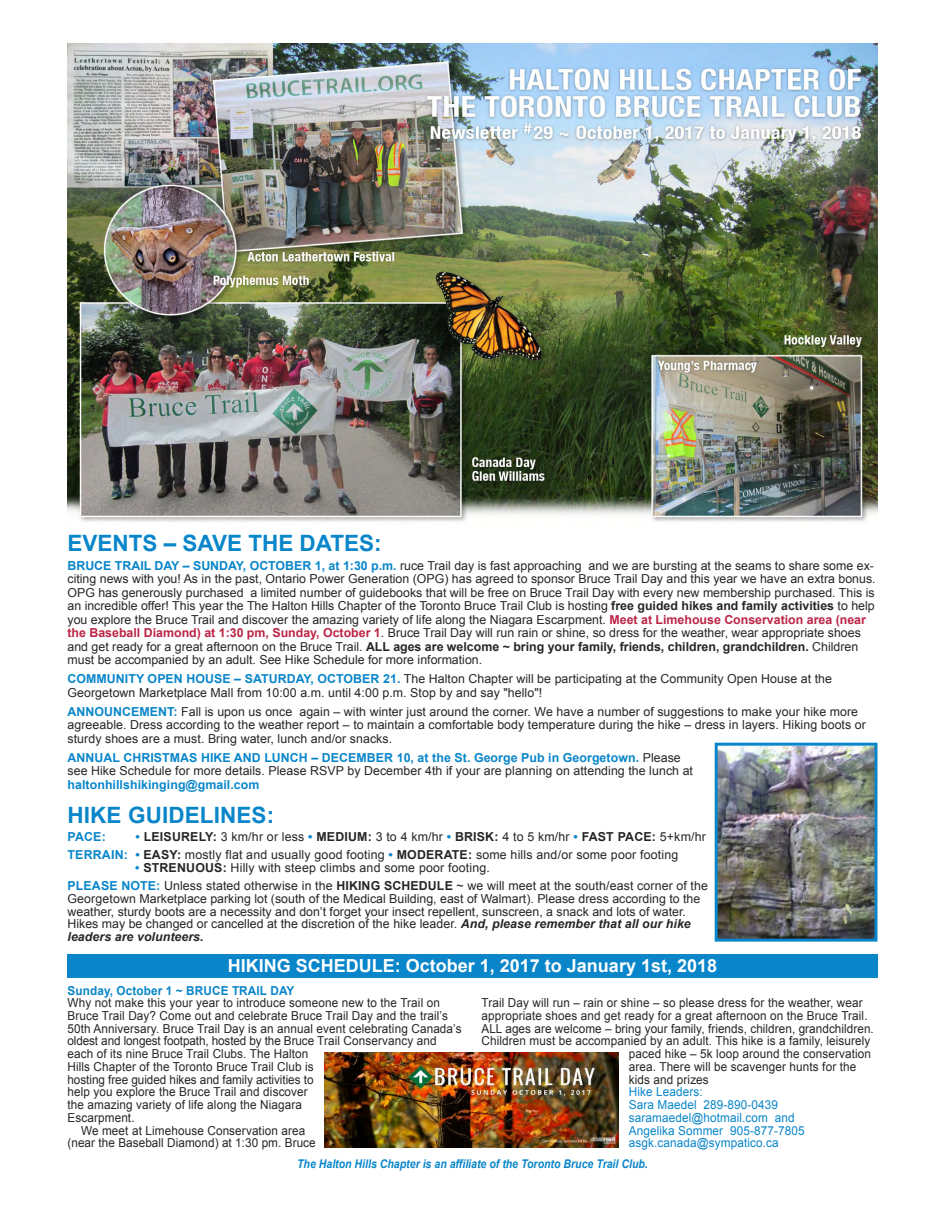
<style>
.page{position:relative;width:945px;height:1215px;background:#fff}
.page>*{position:absolute;margin:0;border:0;box-sizing:border-box;transform-origin:0 0}
.t1{font:700 22.5px "Arial";color:#0986ca}
.t2{font:700 18px "Arial";color:#fff}
.t3{font:12.3px/13.5px "Arial";letter-spacing:.005em;color:#272627}
.t4{font:12.3px "Arial";letter-spacing:.005em;color:#272627;scale:.95 1}
.t5{font:12.3px/12.8px "Arial";letter-spacing:.01em;color:#0986ca;scale:.95 1}
.t6{font:700 12.3px "Arial";letter-spacing:.005em;color:#0986ca}
.t7{font:700 12.3px "Arial";letter-spacing:.005em;color:#0986ca;scale:.95 1}
.t8{font:italic 700 12px "Arial";color:#0986ca;scale:.88 1}
.s1{font-weight:700;color:#0986ca}
.s2{font-weight:700}
.s3{font-weight:700;color:#bb2546}
.s4{font-weight:700;font-style:italic}
</style>
<div class="page">
<img style="left:68px;top:44px;width:810px;height:478px">
<img style="left:719px;top:747px;width:155px;height:191px">
<div style="left:715px;top:743px;width:163px;height:199px;border:3px solid #0986ca"></div>
<div style="left:324px;top:1049px;width:294px;height:99px;background:linear-gradient(to right,#fff,#fff)"></div>
<img style="left:324px;top:1053px;width:294px;height:95px">
<div style="left:68px;top:954px;width:810px;height:23px;background:#0986ca"></div>
<h1 class="t1" style="left:68px;top:531px;width:316px">EVENTS – SAVE THE DATES:</h1>
<p class="t3" style="left:68px;top:559px;width:810px"><span class="s1">BRUCE TRAIL DAY – SUNDAY, OCTOBER 1, at 1:30 p.m.</span> ruce Trail day is fast approaching and we are bursting at the seams to share some ex&shy;citing news with you! As in the past, Ontario Power Generation (OPG) has agreed to sponsor Bruce Trail Day and this year we have an extra bonus.<br>OPG has generously purchased a limited number of guidebooks that will be free on Bruce Trail Day with every new membership purchased. This is an incredible offer! This year the The Halton Hills Chapter of the Toronto Bruce Trail Club is hosting <span class="s2">free guided hikes and family activities</span> to help you explore the Bruce Trail and discover the amazing variety of life along the Niagara Escarpment. <span class="s3">Meet at Limehouse Conservation area (near the Baseball Diamond) at 1:30 pm, Sunday, October 1</span>. Bruce Trail Day will run rain or shine, so dress for the weather, wear appropriate shoes and get ready for a great afternoon on the Bruce Trail. <span class="s2">ALL ages are welcome ~ bring your family, friends, children, grandchildren.</span> Children must be accompanied by an adult. See Hike Schedule for more information.</p>
<p class="t3" style="left:68px;top:672px;width:766px"><span class="s1">COMMUNITY OPEN HOUSE – SATURDAY, OCTOBER 21.</span> The Halton Chapter will be participating at the Community Open House at the<br>Georgetown Marketplace Mall from 10:00 a.m. until 4:00 p.m. Stop by and say "hello"!</p>
<p class="t3" style="left:68px;top:705px;width:800px"><span class="s1">ANNOUNCEMENT:</span> Fall is upon us once again – with winter just around the corner. We have a number of suggestions to make your hike more agreeable. Dress according to the weather report – to maintain a comfortable body temperature during the hike – dress in layers. Hiking boots or sturdy shoes are a must. Bring water, lunch and/or snacks.</p>
<p class="t3" style="left:68px;top:751px;width:627px"><span class="s1">ANNUAL CHRISTMAS HIKE AND LUNCH – DECEMBER 10, at the St. George Pub in Georgetown.</span> Please see Hike Schedule for more details. Please RSVP by December 4th if your are planning on attending the lunch at</p>
<p class="t6" style="left:68px;top:777px;width:193px">haltonhillshikinging@gmail.com</p>
<h1 class="t1" style="left:68px;top:803px;width:208px">HIKE GUIDELINES:</h1>
<p class="t6" style="left:68px;top:830px;width:40px">PACE:</p>
<p class="t3" style="left:68px;top:828px;width:640px;line-height:18.1px;text-indent:68px"><span class="s1">•</span> <span class="s2">LEISURELY:</span> 3 km/hr or less <span class="s1">•</span> <span class="s2">MEDIUM:</span> 3 to 4 km/hr <span class="s1">•</span> <span class="s2">BRISK:</span> 4 to 5 km/hr <span class="s1">•</span> <span class="s2">FAST PACE:</span> 5+km/hr<br><span class="s1">TERRAIN: •</span> <span class="s2">EASY:</span> mostly flat and usually good footing <span class="s1">•</span> <span class="s2">MODERATE:</span> some hills and/or some poor footing</p>
<p class="t3" style="left:68px;top:859px;width:642px;line-height:18.1px;text-indent:68px"><span class="s1">•</span> <span class="s2">STRENUOUS:</span> Hilly with steep climbs and some poor footing.<br><span class="s1">PLEASE NOTE:</span> Unless stated otherwise in the <span class="s2">HIKING SCHEDULE</span> ~ we will meet at the south/east corner of the</p>
<p class="t3" style="left:68px;top:892px;width:634px;line-height:12.8px">Georgetown Marketplace parking lot (south of the Medical Building, east of Walmart). Please dress according to the weather, sturdy boots are a necessity and don’t forget your insect repellent, sunscreen, a snack and lots of water.<br>Hikes may be changed or cancelled at the discretion of the hike leader. <span class="s4">And, please remember that all our hike leaders are volunteers.</span></p>
<h2 class="t2" style="left:228px;top:956px;width:491px">HIKING SCHEDULE: October 1, 2017 to January 1st, 2018</h2>
<p class="t7" style="left:68px;top:983px;width:240px">Sunday, October 1 ~ BRUCE TRAIL DAY</p>
<p class="t4" style="left:68px;top:996px;width:394px">Why not make this your year to introduce someone new to the Trail on</p>
<p class="t4" style="left:67px;top:1009px;width:402px">Bruce Trail Day? Come out and celebrate Bruce Trail Day and the trail’s</p>
<p class="t4" style="left:67px;top:1022px;width:416px">50th Anniversary. Bruce Trail Day is an annual event celebrating Canada’s</p>
<p class="t4" style="left:67px;top:1034px;width:390px">oldest and longest footpath, hosted by the Bruce Trail Conservancy and</p>
<p class="t4" style="left:67px;top:1047px;width:255px">each of its nine Bruce Trail Clubs. The Halton</p>
<p class="t4" style="left:67px;top:1060px;width:261px">Hills Chapter of the Toronto Bruce Trail Club is</p>
<p class="t4" style="left:67px;top:1073px;width:261px">hosting free guided hikes and family activities to</p>
<p class="t4" style="left:67px;top:1085px;width:255px">help you explore the Bruce Trail and discover</p>
<p class="t4" style="left:67px;top:1098px;width:248px">the amazing variety of life along the Niagara</p>
<p class="t4" style="left:67px;top:1111px;width:72px">Escarpment.</p>
<p class="t4" style="left:81px;top:1124px;width:238px">We meet at Limehouse Conservation area</p>
<p class="t4" style="left:67px;top:1136px;width:263px">(near the Baseball Diamond) at 1:30 pm. Bruce</p>
<p class="t4" style="left:481px;top:996px;width:403px">Trail Day will run – rain or shine – so please dress for the weather, wear</p>
<p class="t4" style="left:481px;top:1009px;width:408px">appropriate shoes and get ready for a great afternoon on the Bruce Trail.</p>
<p class="t4" style="left:481px;top:1022px;width:415px">ALL ages are welcome – bring your family, friends, children, grandchildren.</p>
<p class="t4" style="left:481px;top:1034px;width:411px">Children must be accompanied by an adult. This hike is a family, leisurely</p>
<p class="t4" style="left:629px;top:1047px;width:257px">paced hike – 5k loop around the conservation</p>
<p class="t4" style="left:629px;top:1060px;width:241px">area. There will be scavenger hunts for the</p>
<p class="t4" style="left:629px;top:1073px;width:86px">kids and prizes</p>
<p class="t5" style="left:629px;top:1086px;width:187px">Hike Leaders:<br>Sara Maedel 289-890-0439 saramaedel@hotmail.com and<br>Angelika Sommer 905-877-7805 asgk.canada@sympatico.ca</p>
<p class="t8" style="left:297px;top:1157px;width:400px">The Halton Hills Chapter is an affiliate of the Toronto Bruce Trail Club.</p>
</div>
